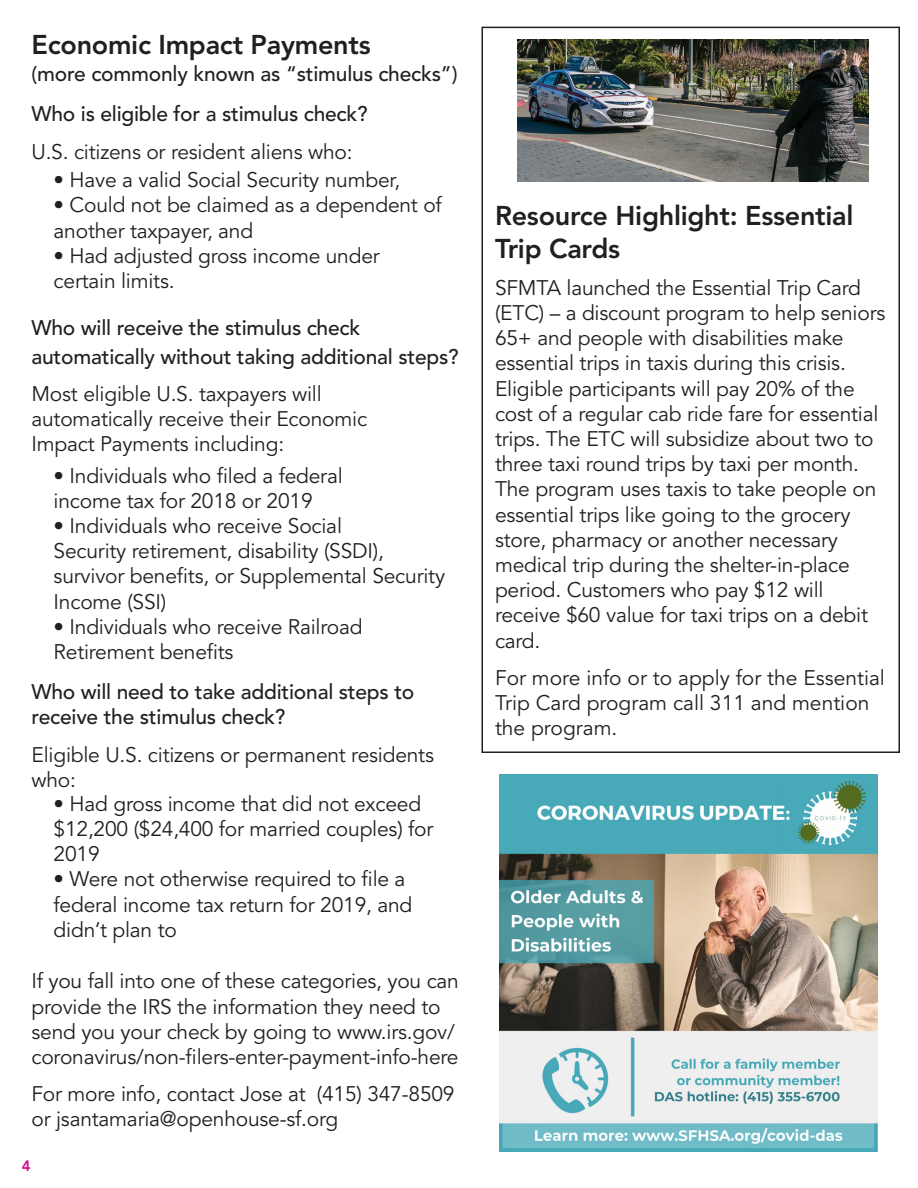
<style>
.page{position:relative;width:918px;height:1188px;background:#fff}
.page>*{position:absolute;margin:0;border:0;box-sizing:border-box;transform-origin:0 0}
.t1{font:800 27px/32.4px "Avenir";letter-spacing:-.01em;color:#231f20}
.t2{font:21px/25.2px "Avenir";letter-spacing:-.01em;color:#231f20}
.t3{font:500 21px/25.2px "Avenir";letter-spacing:-.01em;color:#231f20}
.t4{font:800 15px "Avenir";color:#d70c8c}
</style>
<div class="page">
<div style="left:482px;top:27px;width:418px;height:726px;border:2px solid #231f20"></div>
<img style="left:500px;top:774px;width:378px;height:378px">
<img style="left:518px;top:40px;width:350px;height:142px">
<p class="t1" style="left:32px;top:28px;width:341px">Economic Impact Payments</p>
<p class="t3" style="left:32px;top:61px;width:428px">(more commonly known as “stimulus checks”)</p>
<p class="t3" style="left:32px;top:102px;width:338px">Who is eligible for a stimulus check?</p>
<p class="t2" style="left:32px;top:139px;width:323px">U.S. citizens or resident aliens who:</p>
<p class="t2" style="left:54px;top:168px;width:348px">• Have a valid Social Security number,</p>
<p class="t2" style="left:54px;top:193px;width:390px">• Could not be claimed as a dependent of another taxpayer, and</p>
<p class="t2" style="left:54px;top:244px;width:328px">• Had adjusted gross income under</p>
<p class="t2" style="left:54px;top:269px;width:123px">certain limits.</p>
<p class="t3" style="left:32px;top:316px;width:330px">Who will receive the stimulus check</p>
<p class="t3" style="left:32px;top:344px;width:429px">automatically without taking additional steps?</p>
<p class="t2" style="left:32px;top:382px;width:292px">Most eligible U.S. taxpayers will</p>
<p class="t2" style="left:32px;top:407px;width:337px">automatically receive their Economic</p>
<p class="t2" style="left:32px;top:432px;width:254px">Impact Payments including:</p>
<p class="t2" style="left:54px;top:463px;width:291px">• Individuals who filed a federal</p>
<p class="t2" style="left:54px;top:489px;width:261px">income tax for 2018 or 2019</p>
<p class="t2" style="left:54px;top:514px;width:290px">• Individuals who receive Social</p>
<p class="t2" style="left:54px;top:539px;width:332px">Security retirement, disability (SSDI),</p>
<p class="t2" style="left:54px;top:564px;width:393px">survivor benefits, or Supplemental Security<br>Income (SSI)</p>
<p class="t2" style="left:54px;top:615px;width:310px">• Individuals who receive Railroad</p>
<p class="t2" style="left:54px;top:640px;width:181px">Retirement benefits</p>
<p class="t3" style="left:32px;top:680px;width:384px">Who will need to take additional steps to receive the stimulus check?</p>
<p class="t2" style="left:32px;top:742px;width:404px">Eligible U.S. citizens or permanent residents who:</p>
<p class="t2" style="left:54px;top:792px;width:381px">• Had gross income that did not exceed $12,200 ($24,400 for married couples) for<br>2019</p>
<p class="t2" style="left:54px;top:867px;width:360px">• Were not otherwise required to file a federal income tax return for 2019, and didn’t plan to</p>
<p class="t2" style="left:32px;top:969px;width:429px">If you fall into one of these categories, you can provide the IRS the information they need to send you your check by going to www.irs.gov/ coronavirus/non-filers-enter-payment-info-here</p>
<p class="t2" style="left:32px;top:1082px;width:425px">For more info, contact Jose at (415) 347-8509 or jsantamaria@openhouse-sf.org</p>
<p class="t4" style="left:22px;top:1157px;width:10px">4</p>
<p class="t1" style="left:495px;top:200px;width:360px">Resource Highlight: Essential<br>Trip Cards</p>
<p class="t2" style="left:495px;top:276px;width:392px">SFMTA launched the Essential Trip Card (ETC) – a discount program to help seniors<br>65+ and people with disabilities make</p>
<p class="t2" style="left:495px;top:351px;width:352px">essential trips in taxis during this crisis.</p>
<p class="t2" style="left:495px;top:376px;width:385px">Eligible participants will pay 20% of the cost of a regular cab ride fare for essential trips. The ETC will subsidize about two to three taxi round trips by taxi per month.<br>The program uses taxis to take people on essential trips like going to the grocery store, pharmacy or another necessary</p>
<p class="t2" style="left:495px;top:553px;width:356px">medical trip during the shelter-in-place</p>
<p class="t2" style="left:495px;top:578px;width:330px">period. Customers who pay $12 will</p>
<p class="t2" style="left:495px;top:603px;width:375px">receive $60 value for taxi trips on a debit card.</p>
<p class="t2" style="left:495px;top:666px;width:391px">For more info or to apply for the Essential<br>Trip Card program call 311 and mention the program.</p>
</div>
